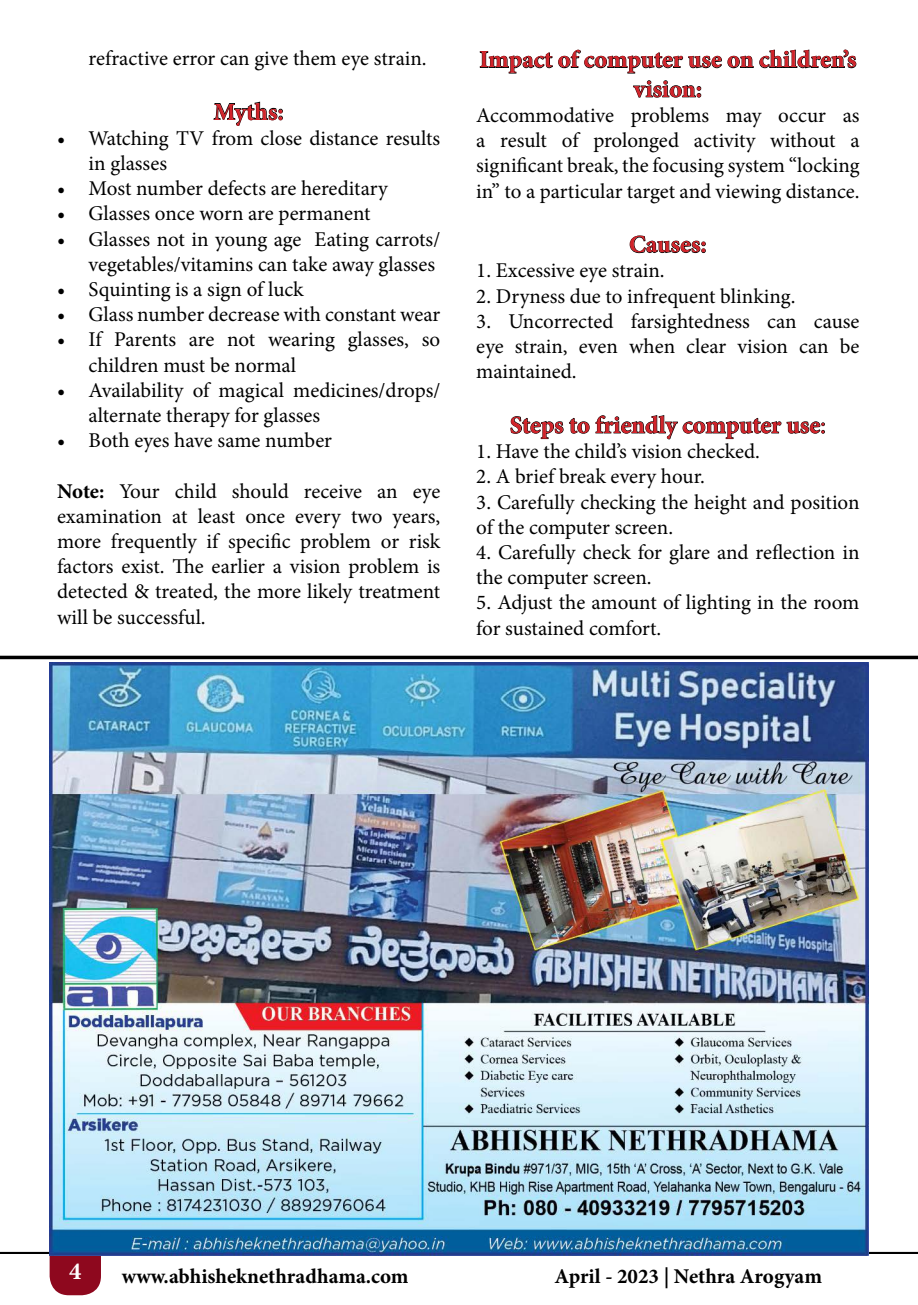
<style>
.page{position:relative;width:918px;height:1305px;background:#fff}
.page>*{position:absolute;margin:0;border:0;box-sizing:border-box;transform-origin:0 0}
.t1{font:700 24.5px/29.4px "Minion Pro";color:#d2232a;text-align:center}
.t2{font:700 24.5px "Minion Pro";color:#fff}
.t3{font:21px/25.2px "Minion Pro";color:#000}
.t4{font:700 21px "Minion Pro";color:#000}
.s1{font-weight:700}
.s2{font-weight:400}
</style>
<div class="page">
<svg style="left:50px;top:1255px;width:51px;height:40px;background:#931a2f"></svg>
<hr style="left:0;top:1252px;width:918px;height:2px;background:#000">
<img style="left:50px;top:662px;width:818px;height:593px">
<svg style="left:213px;top:101px;width:70px;height:25px"></svg>
<svg style="left:479px;top:49px;width:377px;height:25px"></svg>
<svg style="left:633px;top:80px;width:68px;height:18px"></svg>
<svg style="left:629px;top:235px;width:77px;height:18px"></svg>
<svg style="left:510px;top:415px;width:315px;height:25px"></svg>
<hr style="left:0;top:656px;width:918px;height:3px;background:#000">
<p class="t3" style="left:89px;top:46px;width:340px">refractive error can give them eye strain.</p>
<p class="t1" style="left:214px;top:97px;width:71px">Myths:</p>
<p class="t3" style="left:89px;top:125px;width:353px;text-indent:-32px">• Watching TV from close distance results in glasses</p>
<p class="t3" style="left:57px;top:176px;width:332px">• Most number defects are hereditary</p>
<p class="t3" style="left:57px;top:201px;width:315px">• Glasses once worn are permanent</p>
<p class="t3" style="left:57px;top:226px;width:385px;text-align:right">• Glasses not in young age Eating carrots/ vegetables/vitamins can take away glasses</p>
<p class="t3" style="left:57px;top:277px;width:248px">• Squinting is a sign of luck</p>
<p class="t3" style="left:57px;top:302px;width:385px">• Glass number decrease with constant wear</p>
<p class="t3" style="left:89px;top:327px;width:353px;text-indent:-32px">• If Parents are not wearing glasses, so children must be normal</p>
<p class="t3" style="left:89px;top:377px;width:353px;text-indent:-32px">• Availability of magical medicines/drops/ alternate therapy for glasses</p>
<p class="t3" style="left:57px;top:428px;width:276px">• Both eyes have same number</p>
<p class="t3" style="left:57px;top:478px;width:385px;text-align:justify"><span class="s1">Note:</span> Your child should receive an eye examination at least once every two years, more frequently if specific problem or risk factors exist. The earlier a vision problem is detected &amp; treated, the more likely treatment will be successful.</p>
<p class="t1" style="left:479px;top:45px;width:378px">Impact of computer use on children’s vision:</p>
<p class="t3" style="left:476px;top:103px;width:385px;text-align:justify">Accommodative problems may occur as a result of prolonged activity without a significant break, the focusing system “locking in” to a particular target and viewing distance.</p>
<p class="t1" style="left:629px;top:229px;width:79px">Causes:</p>
<p class="t3" style="left:476px;top:258px;width:190px">1. Excessive eye strain.</p>
<p class="t3" style="left:476px;top:283px;width:321px">2. Dryness due to infrequent blinking.</p>
<p class="t3" style="left:476px;top:309px;width:385px;text-align:justify">3. Uncorrected farsightedness can cause eye strain, even when clear vision can be maintained.</p>
<p class="t1" style="left:510px;top:410px;width:317px">Steps to friendly computer use<span class="s2">:</span></p>
<p class="t3" style="left:476px;top:439px;width:285px">1. Have the child’s vision checked.</p>
<p class="t3" style="left:476px;top:464px;width:230px">2. A brief break every hour.</p>
<p class="t3" style="left:476px;top:489px;width:385px">3. Carefully checking the height and position of the computer screen.</p>
<p class="t3" style="left:476px;top:540px;width:385px">4. Carefully check for glare and reflection in the computer screen.</p>
<p class="t3" style="left:476px;top:590px;width:385px">5. Adjust the amount of lighting in the room for sustained comfort.</p>
<p class="t2" style="left:69px;top:1254px;width:14px">4</p>
<p class="t4" style="left:122px;top:1261px;width:288px">www.abhisheknethradhama.com</p>
<p class="t4" style="left:554px;top:1261px;width:269px">April - 2023 | Nethra Arogyam</p>
</div>
